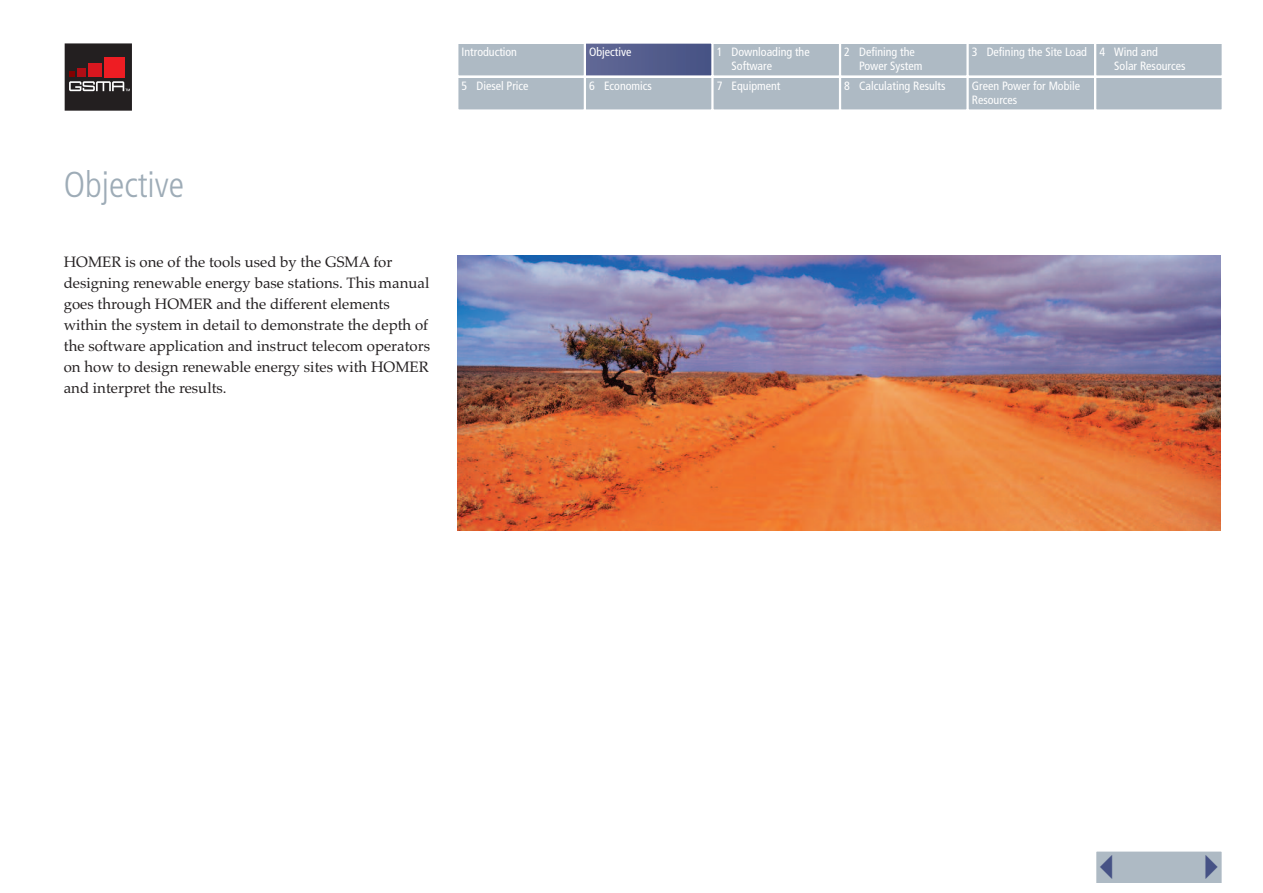
<style>
.page{position:relative;width:1263px;height:893px;background:#fff}
.page>*{position:absolute;margin:0;border:0;box-sizing:border-box;transform-origin:0 0}
.t1{font:300 condensed 36px "Frutiger";color:#9eacb7}
.t2{font:15px/21px "Palatino";color:#231f20}
.t3{font:condensed 12px/13.5px "Frutiger";color:#fff}
</style>
<div class="page">
<div style="left:1096px;top:852px;width:125px;height:31px;background:#aebac4"></div>
<div style="left:1095px;top:850px;width:128px;height:34px;border:1px solid #fff"></div>
<svg style="left:64px;top:43px;width:1px;height:68px"></svg>
<div style="left:65px;top:43px;width:67px;height:68px;background:#231f20"></div>
<div style="left:77px;top:68px;width:9px;height:9px;background:#b00d15"></div>
<div style="left:88px;top:64px;width:14px;height:13px;background:#d8171f"></div>
<div style="left:104px;top:57px;width:20px;height:20px;background:#ee1d23"></div>
<svg style="left:69px;top:71px;width:61px;height:20px"></svg>
<div style="left:458px;top:44px;width:126px;height:31px;background:#aebac4"></div>
<div style="left:457px;top:43px;width:128px;height:34px;border:1px solid #fff"></div>
<div style="left:586px;top:44px;width:125px;height:31px;background:linear-gradient(to right,#616896,#465284)"></div>
<div style="left:585px;top:43px;width:127px;height:34px;border:1px solid #fff"></div>
<div style="left:714px;top:44px;width:125px;height:31px;background:#aebac4"></div>
<div style="left:712px;top:43px;width:128px;height:34px;border:1px solid #fff"></div>
<div style="left:841px;top:44px;width:125px;height:31px;background:#aebac4"></div>
<div style="left:840px;top:43px;width:127px;height:34px;border:1px solid #fff"></div>
<div style="left:969px;top:44px;width:125px;height:31px;background:#aebac4"></div>
<div style="left:967px;top:43px;width:128px;height:34px;border:1px solid #fff"></div>
<div style="left:1096px;top:44px;width:125px;height:31px;background:#aebac4"></div>
<div style="left:1095px;top:43px;width:128px;height:34px;border:1px solid #fff"></div>
<div style="left:458px;top:78px;width:126px;height:31px;background:#aebac4"></div>
<div style="left:457px;top:77px;width:128px;height:34px;border:1px solid #fff"></div>
<div style="left:586px;top:78px;width:125px;height:31px;background:#aebac4"></div>
<div style="left:585px;top:77px;width:127px;height:34px;border:1px solid #fff"></div>
<div style="left:714px;top:78px;width:125px;height:31px;background:#aebac4"></div>
<div style="left:712px;top:77px;width:128px;height:34px;border:1px solid #fff"></div>
<div style="left:841px;top:78px;width:125px;height:31px;background:#aebac4"></div>
<div style="left:840px;top:77px;width:127px;height:34px;border:1px solid #fff"></div>
<div style="left:969px;top:78px;width:125px;height:31px;background:#aebac4"></div>
<div style="left:967px;top:77px;width:128px;height:34px;border:1px solid #fff"></div>
<div style="left:1096px;top:78px;width:125px;height:31px;background:#aebac4"></div>
<div style="left:1095px;top:77px;width:128px;height:34px;border:1px solid #fff"></div>
<img style="left:457px;top:255px;width:763px;height:275px">
<h1 class="t1" style="left:64px;top:170px;width:122px">Objective</h1>
<p class="t2" style="left:64px;top:252px;width:368px">HOMER is one of the tools used by the GSMA for designing renewable energy base stations. This manual goes through HOMER and the different elements within the system in detail to demonstrate the depth of the software application and instruct telecom operators on how to design renewable energy sites with HOMER and interpret the results.</p>
<p class="t3" style="left:462px;top:46px;width:57px">Introduction</p>
<p class="t3" style="left:462px;top:80px;width:69px">5 Diesel Price</p>
<p class="t3" style="left:589px;top:46px;width:44px">Objective</p>
<p class="t3" style="left:589px;top:80px;width:64px">6 Economics</p>
<p class="t3" style="left:732px;top:46px;width:80px;line-height:14.4px;text-indent:-15px">1 Downloading the<br>Software</p>
<p class="t3" style="left:717px;top:80px;width:65px">7 Equipment</p>
<p class="t3" style="left:859px;top:46px;width:65px;text-indent:-15px">2 Defining the<br>Power System</p>
<p class="t3" style="left:844px;top:80px;width:103px">8 Calculating Results</p>
<p class="t3" style="left:972px;top:46px;width:117px">3 Defining the Site Load</p>
<p class="t3" style="left:972px;top:80px;width:110px">Green Power for Mobile<br>Resources</p>
<p class="t3" style="left:1114px;top:46px;width:73px;text-indent:-15px">4 Wind and<br>Solar Resources</p>
</div>
